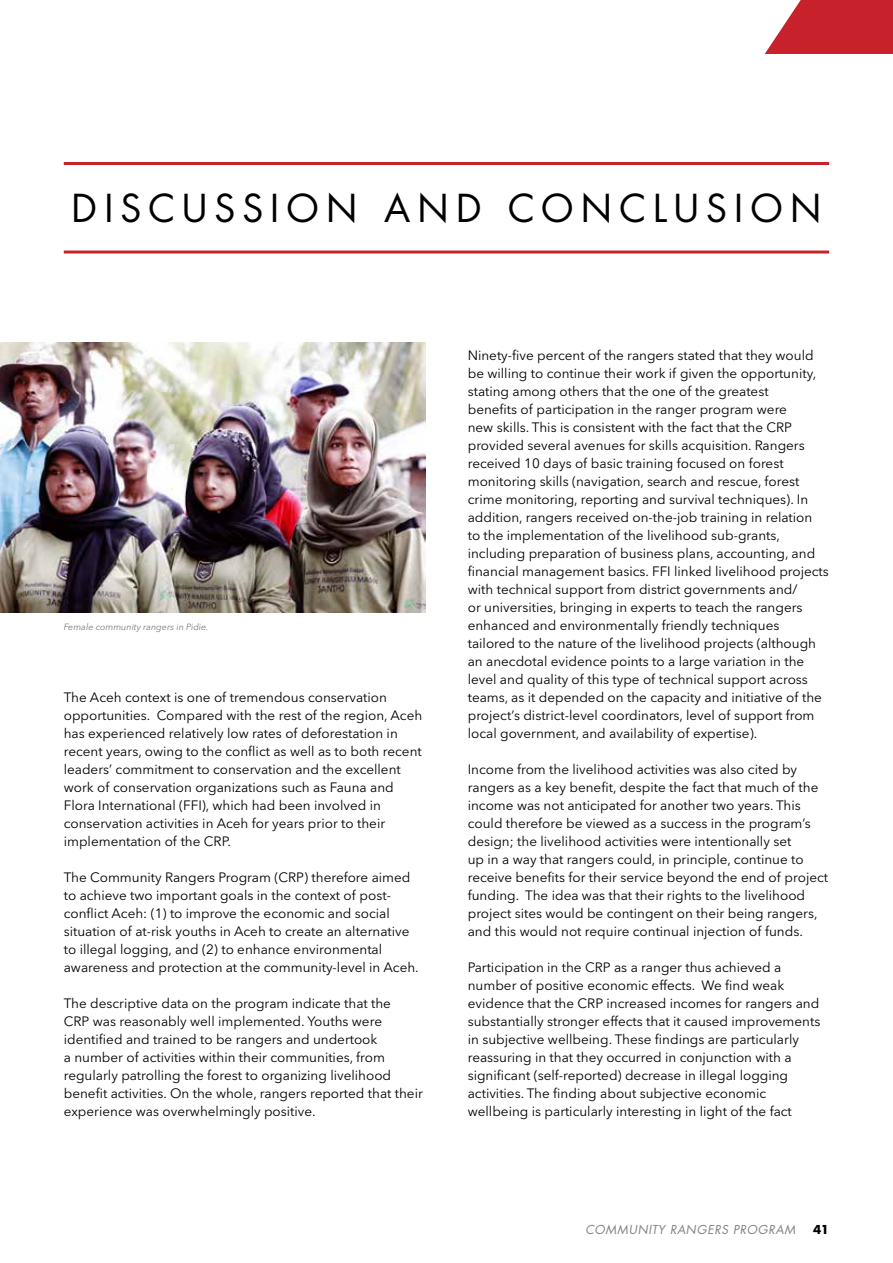
<style>
.page{position:relative;width:893px;height:1263px;background:#fff}
.page>*{position:absolute;margin:0;border:0;box-sizing:border-box;transform-origin:0 0}
.t1{font:37.5px "Futura Std";letter-spacing:.19em;color:#000}
.t2{font:13.5px/18px "Avenir Next LT Pro";color:#000}
.t3{font:italic 12px "Futura Std";letter-spacing:.05em;color:#808285}
.t4{font:700 12px "Futura Std";color:#000}
.t5{font:italic 9px "Avenir Next LT Pro";color:#797a7d}
</style>
<div class="page">
<svg style="left:765px;top:0;width:128px;height:54px;background:#ce3f48"></svg>
<hr style="left:64px;top:162px;width:765px;height:3px;background:#c7212b">
<hr style="left:64px;top:251px;width:765px;height:3px;background:#c7212b">
<img style="left:0;top:342px;width:425px;height:270px">
<h1 class="t1" style="left:72px;top:185px;width:751px">DISCUSSION AND CONCLUSION</h1>
<p class="t5" style="left:64px;top:621px;width:146px">Female community rangers in Pidie.</p>
<p class="t2" style="left:64px;top:688px;width:360px">The Aceh context is one of tremendous conservation opportunities. Compared with the rest of the region, Aceh has experienced relatively low rates of deforestation in recent years, owing to the conflict as well as to both recent leaders’ commitment to conservation and the excellent work of conservation organizations such as Fauna and Flora International (FFI), which had been involved in conservation activities in Aceh for years prior to their implementation of the CRP.</p>
<p class="t2" style="left:64px;top:868px;width:357px">The Community Rangers Program (CRP) therefore aimed to achieve two important goals in the context of post&shy;conflict Aceh: (1) to improve the economic and social situation of at-risk youths in Aceh to create an alternative to illegal logging, and (2) to enhance environmental awareness and protection at the community-level in Aceh.</p>
<p class="t2" style="left:64px;top:994px;width:361px">The descriptive data on the program indicate that the<br>CRP was reasonably well implemented. Youths were identified and trained to be rangers and undertook<br>a number of activities within their communities, from regularly patrolling the forest to organizing livelihood benefit activities. On the whole, rangers reported that their experience was overwhelmingly positive.</p>
<p class="t2" style="left:468px;top:346px;width:363px">Ninety-five percent of the rangers stated that they would be willing to continue their work if given the opportunity, stating among others that the one of the greatest<br>benefits of participation in the ranger program were<br>new skills. This is consistent with the fact that the CRP provided several avenues for skills acquisition. Rangers received 10 days of basic training focused on forest monitoring skills (navigation, search and rescue, forest crime monitoring, reporting and survival techniques). In addition, rangers received on-the-job training in relation<br>to the implementation of the livelihood sub-grants, including preparation of business plans, accounting, and financial management basics. FFI linked livelihood projects with technical support from district governments and/<br>or universities, bringing in experts to teach the rangers enhanced and environmentally friendly techniques tailored to the nature of the livelihood projects (although an anecdotal evidence points to a large variation in the level and quality of this type of technical support across teams, as it depended on the capacity and initiative of the project’s district-level coordinators, level of support from local government, and availability of expertise).</p>
<p class="t2" style="left:468px;top:760px;width:362px">Income from the livelihood activities was also cited by rangers as a key benefit, despite the fact that much of the income was not anticipated for another two years. This could therefore be viewed as a success in the program’s design; the livelihood activities were intentionally set<br>up in a way that rangers could, in principle, continue to receive benefits for their service beyond the end of project funding. The idea was that their rights to the livelihood project sites would be contingent on their being rangers, and this would not require continual injection of funds.</p>
<p class="t2" style="left:468px;top:958px;width:354px">Participation in the CRP as a ranger thus achieved a number of positive economic effects. We find weak evidence that the CRP increased incomes for rangers and substantially stronger effects that it caused improvements in subjective wellbeing. These findings are particularly reassuring in that they occurred in conjunction with a significant (self-reported) decrease in illegal logging activities. The finding about subjective economic wellbeing is particularly interesting in light of the fact</p>
<p class="t3" style="left:585px;top:1222px;width:211px">COMMUNITY RANGERS PROGRAM</p>
<p class="t4" style="left:813px;top:1221px;width:18px">41</p>
</div>
